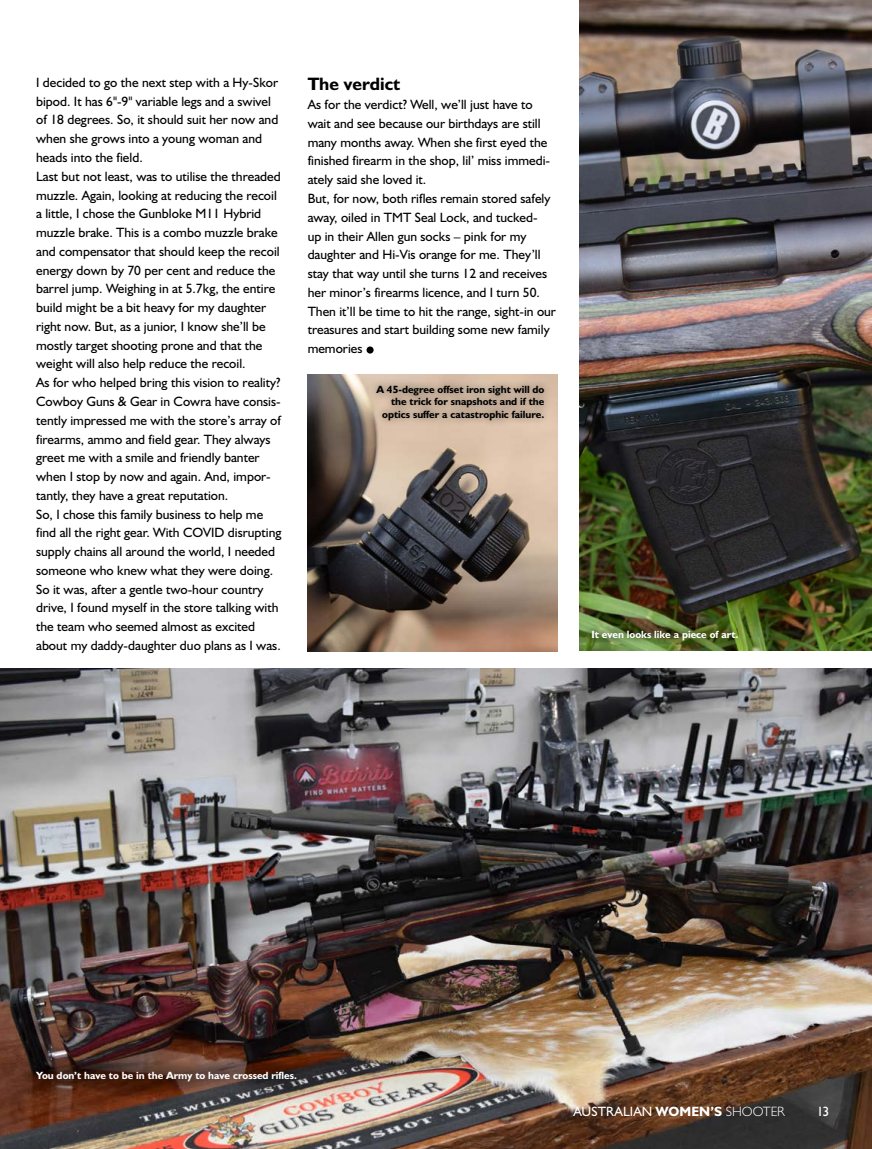
<style>
.page{position:relative;width:872px;height:1149px;background:#fff}
.page>*{position:absolute;margin:0;border:0;box-sizing:border-box;transform-origin:0 0}
.t1{font:60px "Humanist 521 BT";color:#000}
.t2{font:700 18px "Humanist 521 BT";color:#000}
.t3{font:13.5px/18.8px "Humanist 521 BT";color:#000}
.t4{font:13.5px "Humanist 521 BT";letter-spacing:.005em;color:#fff}
.t5{font:700 10.5px/12px "Humanist 521 BT";color:#000;text-align:right}
.t6{font:700 10.5px "Humanist 521 BT";color:#fff}
.s1{font-weight:700}
.s2{font-weight:300}
</style>
<div class="page">
<img style="left:0;top:668px;width:872px;height:480px">
<img style="left:579px;top:0;width:293px;height:650px">
<img style="left:308px;top:374px;width:250px;height:277px">
<div style="left:369px;top:377px;width:183px;height:50px;background:#000;opacity:.5"></div>
<div style="left:583px;top:621px;width:162px;height:26px;background:#000;opacity:.75"></div>
<div style="left:23px;top:1057px;width:286px;height:36px;background:#000;opacity:.75"></div>
<p class="t3" style="left:36px;top:73px;width:247px">I decided to go the next step with a Hy-Skor bipod. It has 6"-9" variable legs and a swivel of 18 degrees. So, it should suit her now and when she grows into a young woman and heads into the field.<br>Last but not least, was to utilise the threaded muzzle. Again, looking at reducing the recoil a little, I chose the Gunbloke M11 Hybrid muzzle brake. This is a combo muzzle brake and compensator that should keep the recoil energy down by 70 per cent and reduce the barrel jump. Weighing in at 5.7kg, the entire build might be a bit heavy for my daughter right now. But, as a junior, I know she’ll be mostly target shooting prone and that the weight will also help reduce the recoil.<br>As for who helped bring this vision to reality?<br>Cowboy Guns &amp; Gear in Cowra have consis&shy;tently impressed me with the store’s array of firearms, ammo and field gear. They always greet me with a smile and friendly banter when I stop by now and again. And, impor&shy;tantly, they have a great reputation.<br>So, I chose this family business to help me find all the right gear. With COVID disrupting supply chains all around the world, I needed someone who knew what they were doing.<br>So it was, after a gentle two-hour country drive, I found myself in the store talking with the team who seemed almost as excited about my daddy-daughter duo plans as I was.</p>
<h2 class="t2" style="left:308px;top:73px;width:94px">The verdict</h2>
<p class="t3" style="left:308px;top:95px;width:250px">As for the verdict? Well, we’ll just have to wait and see because our birthdays are still many months away. When she first eyed the finished firearm in the shop, lil’ miss immedi&shy;ately said she loved it.<br>But, for now, both rifles remain stored safely away, oiled in TMT Seal Lock, and tucked-<br>up in their Allen gun socks – pink for my daughter and Hi-Vis orange for me. They’ll stay that way until she turns 12 and receives her minor’s firearms licence, and I turn 50.<br>Then it’ll be time to hit the range, sight-in our treasures and start building some new family memories</p>
<h1 class="t1" style="left:362px;top:295px;width:17px">.</h1>
<p class="t5" style="left:376px;top:383px;width:169px">A 45-degree offset iron sight will do the trick for snapshots and if the optics suffer a catastrophic failure.</p>
<p class="t6" style="left:591px;top:627px;width:148px">It even looks like a piece of art.</p>
<p class="t6" style="left:36px;top:1068px;width:262px">You don’t have to be in the Army to have crossed rifles.</p>
<p class="t4" style="left:573px;top:1102px;width:213px">AUSTRALIAN <span class="s1">WOMEN’S</span> <span class="s2">SHOOTER</span></p>
<p class="t4" style="left:816px;top:1102px;width:14px">13</p>
</div>
